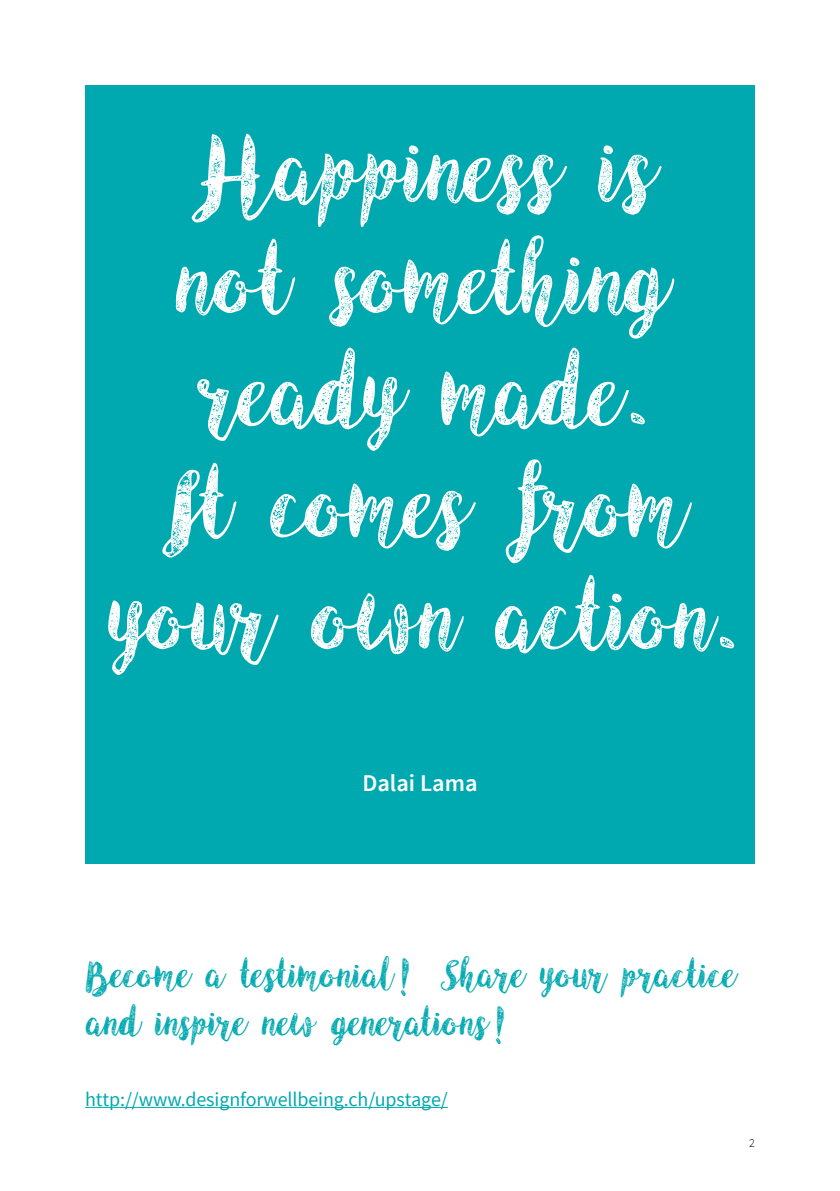
<style>
.page{position:relative;width:840px;height:1191px;background:#fff}
.page>*{position:absolute;margin:0;border:0;box-sizing:border-box;transform-origin:0 0}
.t1{font:100px/112px "Angeline Vintage";color:#fff;text-align:center}
.t2{font:40px/48px "Angeline Vintage";color:#00a9b0}
.t3{font:600 24px "Source Sans Pro";color:#fff}
.t4{font:20px "Source Sans Pro";letter-spacing:-.005em;color:#00a9b0}
.t5{font:300 12px "Source Sans Pro";color:#000}
</style>
<div class="page">
<div style="left:85px;top:85px;width:669px;height:778px;background:#00a9b0"></div>
<hr style="left:85px;top:1107px;width:362px;height:1px;background:#00a9b0">
<h1 class="t1" style="left:106px;top:108px;width:629px">Happiness is<br>not something ready made .<br>It comes from your own action .</h1>
<p class="t3" style="left:362px;top:767px;width:117px">Dalai Lama</p>
<p class="t2" style="left:85px;top:948px;width:650px">Become a testimonial! Share your practice and inspire new generations!</p>
<p class="t4" style="left:85px;top:1086px;width:364px">http://www.designforwellbeing.ch/upstage/</p>
<p class="t5" style="left:748px;top:1135px;width:7px">2</p>
</div>
